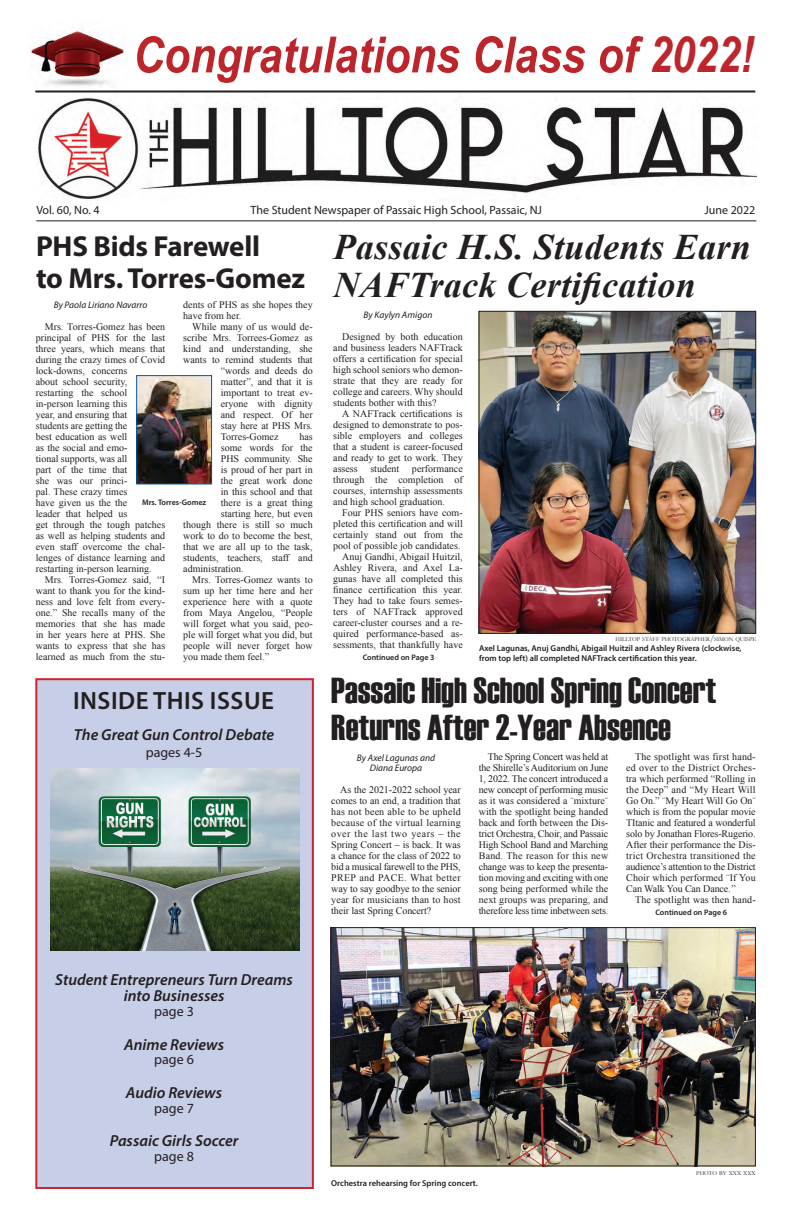
<style>
.page{position:relative;width:792px;height:1224px;background:#fff}
.page>*{position:absolute;margin:0;border:0;box-sizing:border-box;transform-origin:0 0}
.t1{font:italic 700 50px "Arial Narrow";color:#bd252c;scale:1.04 1}
.t2{font:36px/37px "Haettenschweiler";color:#231f20}
.t3{font:italic 700 36px/37.8px "Times New Roman";letter-spacing:.01em;color:#231f20}
.t4{font:700 29px/31.5px "Myriad Pro";letter-spacing:-.01em;color:#231f20}
.t5{font:600 25px "Myriad Pro";letter-spacing:.02em;color:#231f20}
.t6{font:italic 600 16px/16.8px "Myriad Pro";color:#231f20;text-align:center}
.t7{font:14px "Myriad Pro";color:#231f20}
.t8{font:12px "Myriad Pro";color:#231f20}
.t9{font:10px/11px "Times New Roman";color:#231f20;text-align:justify}
.t10{font:italic 9.5px/10.5px "Myriad Pro";color:#231f20;text-align:center}
.t11{font:600 8.5px "Myriad Pro";color:#231f20}
.t12{font:600 8px "Myriad Pro";color:#231f20}
.t13{font:5.9px "Garamond";color:#231f20}
.s1{font-size:8.5px}
</style>
<div class="page">
<img style="left:36px;top:92px;width:720px;height:108px">
<hr style="left:36px;top:220px;width:720px;height:1px;background:#231f20">
<hr style="left:35px;top:90px;width:720px;height:2px;background:#231f20">
<img style="left:27px;top:29px;width:97px;height:58px">
<img style="left:481px;top:313px;width:273px;height:319px">
<div style="left:479px;top:311px;width:277px;height:323px;border:1px solid #231f20"></div>
<img style="left:333px;top:929px;width:421px;height:235px">
<div style="left:331px;top:927px;width:425px;height:239px;border:1px solid #231f20"></div>
<img style="left:138px;top:377px;width:72px;height:105px">
<div style="left:136px;top:375px;width:76px;height:109px;border:1px solid #0157a8"></div>
<div style="left:35px;top:678px;width:279px;height:511px;background:#c7cee7;border:2px solid #d1232a"></div>
<img style="left:50px;top:769px;width:249px;height:182px">
<h1 class="t1" style="left:133px;top:17px;width:599px">Congratulations Class of 2022!</h1>
<p class="t8" style="left:36px;top:203px;width:65px">Vol. 60, No. 4</p>
<p class="t8" style="left:251px;top:203px;width:293px">The Student Newspaper of Passaic High School, Passaic, NJ</p>
<p class="t8" style="left:704px;top:203px;width:52px">June 2022</p>
<h3 class="t4" style="left:36px;top:230px;width:271px">PHS Bids Farewell<br>to Mrs. Torres-Gomez</h3>
<p class="t9" style="left:183px;top:299px;width:131px">dents of PHS as she hopes they have from her.</p>
<p class="t9" style="left:192px;top:321px;width:122px">While many of us would de-</p>
<p class="t9" style="left:183px;top:332px;width:131px">scribe Mrs. Torrees-Gomez as</p>
<p class="t9" style="left:183px;top:343px;width:131px">kind and understanding, she</p>
<p class="t9" style="left:183px;top:354px;width:131px">wants to remind students that</p>
<p class="t9" style="left:221px;top:365px;width:93px">“words and deeds do</p>
<p class="t9" style="left:221px;top:376px;width:93px">matter”, and that it is</p>
<p class="t9" style="left:221px;top:387px;width:93px">important to treat ev-</p>
<p class="t9" style="left:221px;top:398px;width:93px">eryone with dignity</p>
<p class="t9" style="left:221px;top:409px;width:93px">and respect. Of her</p>
<p class="t9" style="left:221px;top:420px;width:93px">stay here at PHS Mrs.</p>
<p class="t9" style="left:221px;top:431px;width:59px">Torres-Gomez</p>
<p class="t9" style="left:299px;top:431px;width:15px">has</p>
<p class="t9" style="left:221px;top:442px;width:93px">some words for the</p>
<p class="t9" style="left:221px;top:453px;width:93px">PHS community. She</p>
<p class="t9" style="left:221px;top:464px;width:93px">is proud of her part in</p>
<p class="t9" style="left:221px;top:475px;width:93px">the great work done</p>
<p class="t9" style="left:221px;top:486px;width:93px">in this school and that</p>
<p class="t9" style="left:221px;top:497px;width:93px">there is a great thing</p>
<p class="t9" style="left:221px;top:508px;width:93px">starting here, but even</p>
<p class="t9" style="left:183px;top:519px;width:131px">though there is still so much</p>
<p class="t9" style="left:183px;top:530px;width:131px">work to do to become the best,</p>
<p class="t9" style="left:183px;top:541px;width:131px">that we are all up to the task,</p>
<p class="t9" style="left:183px;top:552px;width:131px">students, teachers, staff and</p>
<p class="t9" style="left:183px;top:563px;width:62px">administration.</p>
<p class="t9" style="left:192px;top:574px;width:122px">Mrs. Torres-Gomez wants to</p>
<p class="t9" style="left:183px;top:585px;width:131px">sum up her time here and her</p>
<p class="t9" style="left:183px;top:596px;width:131px">experience here with a quote</p>
<p class="t9" style="left:183px;top:607px;width:131px">from Maya Angelou, “People</p>
<p class="t9" style="left:183px;top:618px;width:131px">will forget what you said, peo-</p>
<p class="t9" style="left:183px;top:629px;width:131px">ple will forget what you did, but</p>
<p class="t9" style="left:183px;top:640px;width:131px">people will never forget how</p>
<p class="t9" style="left:183px;top:651px;width:88px">you made them feel.”</p>
<p class="t10" style="left:54px;top:299px;width:95px">By Paola Liriano Navarro</p>
<p class="t9" style="left:36px;top:321px;width:131px;text-align:left;text-indent:9px">Mrs. Torres-Gomez has been principal of PHS for the last three years, which means that during the crazy times of Covid lock-downs, concerns<br>about school security, restarting the school in-person learning this<br>year, and ensuring that<br>students are getting the<br>best education as well<br>as the social and emo-<br>tional supports, was all<br>part of the time that<br>she was our princi-<br>pal. These crazy times<br>have given us the the<br>leader that helped us<br>get through the tough patches as well as helping students and even staff overcome the chal&shy;lenges of distance learning and restarting in-person learning.</p>
<p class="t9" style="left:36px;top:574px;width:131px;text-indent:9px">Mrs. Torres-Gomez said, “I want to thank you for the kind&shy;ness and love felt from every&shy;one.” She recalls many of the memories that she has made in her years here at PHS. She wants to express that she has learned as much from the stu-</p>
<p class="t12" style="left:142px;top:497px;width:66px">Mrs. Torres-Gomez</p>
<h3 class="t5" style="left:73px;top:684px;width:202px">INSIDE THIS ISSUE</h3>
<h3 class="t6" style="left:74px;top:726px;width:202px">The Great Gun Control Debate</h3>
<h3 class="t7" style="left:146px;top:743px;width:58px">pages 4-5</h3>
<h2 class="t3" style="left:334px;top:227px;width:419px">Passaic H.S. Students Earn<br>NAFTrack Certification</h2>
<p class="t10" style="left:364px;top:310px;width:70px">By Kaylyn Amigon</p>
<p class="t9" style="left:333px;top:331px;width:131px;text-indent:9px">Designed by both education and business leaders NAFTrack offers a certification for special high school seniors who demon&shy;strate that they are ready for college and careers. Why should students bother with this?</p>
<p class="t9" style="left:333px;top:408px;width:131px;text-indent:9px">A NAFTrack certifications is designed to demonstrate to pos&shy;sible employers and colleges that a student is career-focused and ready to get to work. They assess</p>
<p class="t9" style="left:370px;top:463px;width:31px">student</p>
<p class="t9" style="left:333px;top:463px;width:131px;text-indent:79px">performance through the completion of courses, internship assessments and high school graduation.</p>
<p class="t9" style="left:333px;top:507px;width:131px;text-align:right">Four PHS seniors have com&shy;pleted this certification and will certainly stand out from the pool of possible job candidates.<br>Anuj Gandhi, Abigail Huitzil,<br>Ashley Rivera, and Axel La&shy;gunas have all completed this finance certification this year.<br>They had to take fours semes&shy;ters of NAFTrack approved career-cluster courses and a re&shy;quired performance-based as&shy;sessments, that thankfully have</p>
<p class="t13" style="left:615px;top:635px;width:142px">HILLTOP STAFF PHOTOGRAPHER<span class="s1">/</span>SIMON QUISPE</p>
<p class="t11" style="left:479px;top:643px;width:264px">Axel Lagunas, Anuj Gandhi, Abigail Huitzil and Ashley Rivera (clockwise,</p>
<p class="t12" style="left:363px;top:652px;width:73px">Continued on Page 3</p>
<p class="t11" style="left:479px;top:653px;width:219px">from top left) all completed NAFTrack certification this year.</p>
<h2 class="t2" style="left:331px;top:671px;width:387px">Passaic High School Spring Concert<br>Returns After 2-Year Absence</h2>
<p class="t10" style="left:357px;top:752px;width:80px">By Axel Lagunas and<br>Diana Europa</p>
<p class="t9" style="left:331px;top:784px;width:131px;text-indent:9px">As the 2021-2022 school year comes to an end, a tradition that has not been able to be upheld because of the virtual learning over the last two years – the Spring Concert – is back. It was a chance for the class of 2022 to bid a musical farewell to the PHS, PREP and PACE. What better way to say goodbye to the senior year for musicians than to host their last Spring Concert?</p>
<p class="t9" style="left:479px;top:751px;width:131px;text-indent:9px">The Spring Concert was held at the Shirelle’s Auditorium on June 1, 2022. The concert introduced a new concept of performing music as it was considered a ¨mixture¨ with the spotlight being handed back and forth between the Dis&shy;trict Orchestra, Choir, and Passaic High School Band and Marching Band. The reason for this new change was to keep the presenta&shy;tion moving and exciting with one song being performed while the next groups was preparing, and therefore less time inbetween sets.</p>
<p class="t9" style="left:626px;top:751px;width:131px;text-indent:9px">The spotlight was first hand&shy;ed over to the District Orches&shy;tra which performed “Rolling in the Deep” and “My Heart Will Go On.” ¨My Heart Will Go On¨ which is from the popular movie TItanic and featured a wonderful solo by Jonathan Flores-Rugerio.<br>After their performance the Dis&shy;trict Orchestra transitioned the audience’s attention to the District Choir which performed ¨If You Can Walk You Can Dance.’’</p>
<p class="t9" style="left:635px;top:894px;width:122px">The spotlight was then hand-</p>
<p class="t12" style="left:655px;top:908px;width:73px">Continued on Page 6</p>
<h3 class="t6" style="left:55px;top:970px;width:239px">Student Entrepreneurs Turn Dreams into Businesses</h3>
<h3 class="t7" style="left:154px;top:1003px;width:41px">page 3</h3>
<h3 class="t6" style="left:124px;top:1035px;width:101px">Anime Reviews</h3>
<h3 class="t7" style="left:154px;top:1051px;width:41px">page 6</h3>
<h3 class="t6" style="left:126px;top:1084px;width:98px">Audio Reviews</h3>
<h3 class="t7" style="left:154px;top:1099px;width:41px">page 7</h3>
<h3 class="t6" style="left:110px;top:1132px;width:130px">Passaic Girls Soccer</h3>
<h3 class="t7" style="left:154px;top:1148px;width:41px">page 8</h3>
<p class="t11" style="left:331px;top:1178px;width:148px">Orchestra rehearsing for Spring concert.</p>
<p class="t13" style="left:696px;top:1170px;width:61px">PHOTO BY XXX XXX</p>
</div>
